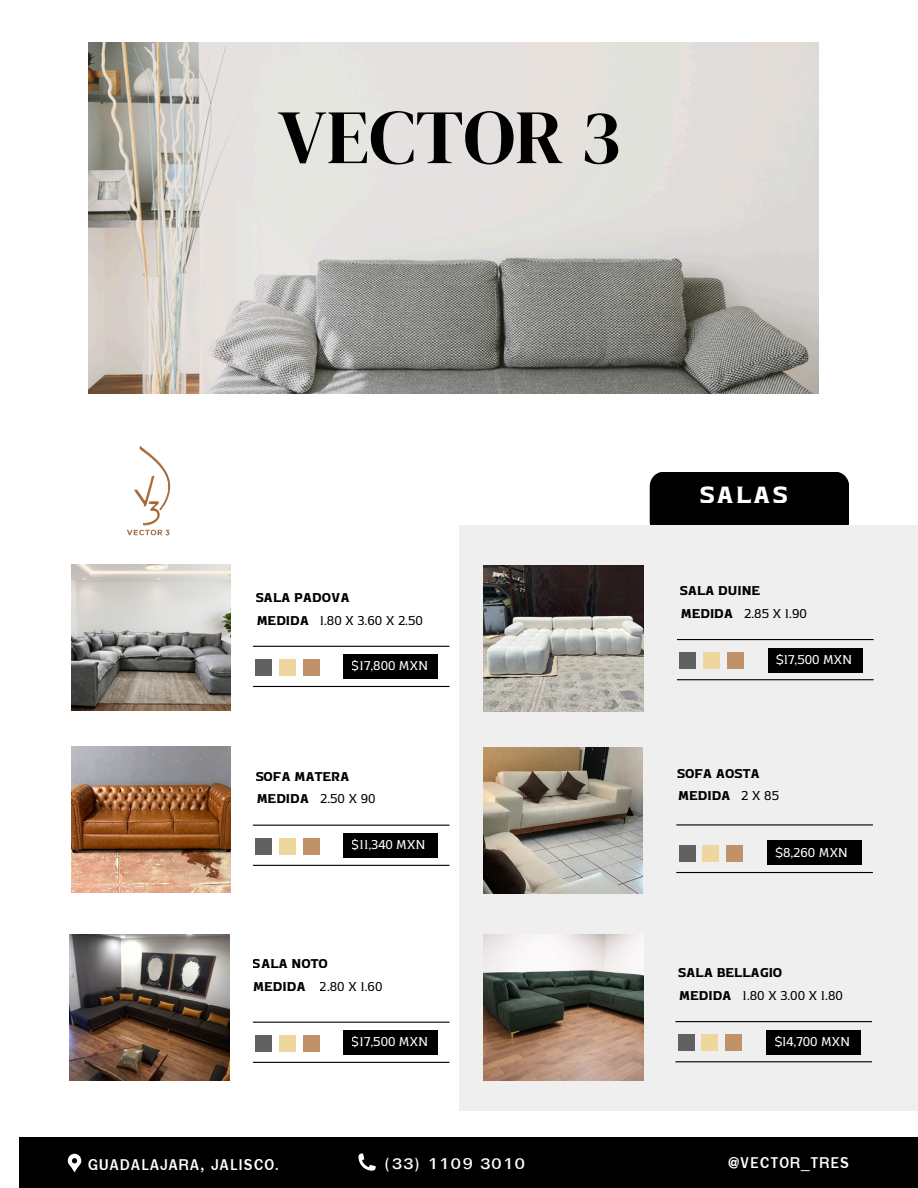
<style>
.page{position:relative;width:918px;height:1188px;background:#fff}
.page>*{position:absolute;margin:0;border:0;box-sizing:border-box;transform-origin:0 0}
.t1{font:76.8px "DM Serif Display";color:#000}
.t2{font:25.95px "Asangha Bo";letter-spacing:.085em;color:#fff}
.t3{font:700 15.3px "Garuda";letter-spacing:.055em;color:#fff}
.t4{font:14.1px "Asangha Re";color:#000}
.t5{font:14.1px/22.6px "Asangha Bo";color:#000}
.t6{font:14.1px "Asangha Re";color:#fff}
.s1{font-family:"Asangha Bo"}
.s2{font-family:"Asangha Re"}
</style>
<div class="page">
<div style="left:19px;top:1137px;width:899px;height:51px;background:#000"></div>
<div style="left:650px;top:472px;width:199px;height:65px;background:#000"></div>
<div style="left:459px;top:525px;width:459px;height:585px;background:#efefef"></div>
<img style="left:71px;top:564px;width:160px;height:146px">
<img style="left:483px;top:566px;width:160px;height:146px">
<img style="left:71px;top:747px;width:160px;height:146px">
<img style="left:483px;top:748px;width:160px;height:146px">
<img style="left:70px;top:935px;width:159px;height:146px">
<img style="left:483px;top:935px;width:160px;height:146px">
<svg style="left:358px;top:1153px;width:17px;height:17px"></svg>
<svg style="left:68px;top:1154px;width:13px;height:18px"></svg>
<img style="left:127px;top:446px;width:44px;height:90px">
<img style="left:88px;top:42px;width:730px;height:351px">
<div style="left:256px;top:659px;width:16px;height:17px;background:#616161"></div>
<div style="left:279px;top:659px;width:17px;height:17px;background:#edd79e"></div>
<div style="left:303px;top:659px;width:17px;height:17px;background:#c1916a"></div>
<div style="left:343px;top:655px;width:95px;height:24px;background:#000"></div>
<hr style="left:253px;top:646px;width:197px;height:1px;background:#000">
<hr style="left:253px;top:686px;width:197px;height:1px;background:#000">
<div style="left:256px;top:838px;width:16px;height:17px;background:#616161"></div>
<div style="left:279px;top:838px;width:17px;height:17px;background:#edd79e"></div>
<div style="left:303px;top:838px;width:17px;height:17px;background:#c1916a"></div>
<div style="left:343px;top:834px;width:95px;height:24px;background:#000"></div>
<hr style="left:253px;top:825px;width:197px;height:1px;background:#000">
<hr style="left:253px;top:865px;width:197px;height:1px;background:#000">
<div style="left:256px;top:1035px;width:16px;height:17px;background:#616161"></div>
<div style="left:279px;top:1035px;width:17px;height:17px;background:#edd79e"></div>
<div style="left:303px;top:1035px;width:17px;height:17px;background:#c1916a"></div>
<div style="left:343px;top:1031px;width:95px;height:24px;background:#000"></div>
<hr style="left:253px;top:1022px;width:197px;height:1px;background:#000">
<hr style="left:253px;top:1062px;width:197px;height:1px;background:#000">
<div style="left:680px;top:652px;width:16px;height:17px;background:#616161"></div>
<div style="left:703px;top:652px;width:17px;height:17px;background:#edd79e"></div>
<div style="left:727px;top:652px;width:17px;height:17px;background:#c1916a"></div>
<div style="left:768px;top:648px;width:95px;height:24px;background:#000"></div>
<hr style="left:677px;top:639px;width:197px;height:1px;background:#000">
<hr style="left:677px;top:679px;width:197px;height:1px;background:#000">
<div style="left:679px;top:845px;width:17px;height:17px;background:#616161"></div>
<div style="left:702px;top:845px;width:17px;height:17px;background:#edd79e"></div>
<div style="left:726px;top:845px;width:17px;height:17px;background:#c1916a"></div>
<div style="left:767px;top:841px;width:95px;height:24px;background:#000"></div>
<hr style="left:676px;top:824px;width:197px;height:1px;background:#000">
<hr style="left:676px;top:872px;width:197px;height:1px;background:#000">
<div style="left:678px;top:1034px;width:17px;height:17px;background:#616161"></div>
<div style="left:701px;top:1034px;width:17px;height:17px;background:#edd79e"></div>
<div style="left:725px;top:1034px;width:17px;height:17px;background:#c1916a"></div>
<div style="left:766px;top:1030px;width:95px;height:24px;background:#000"></div>
<hr style="left:675px;top:1021px;width:197px;height:1px;background:#000">
<hr style="left:675px;top:1061px;width:197px;height:1px;background:#000">
<h1 class="t1" style="left:278px;top:84px;width:344px">VECTOR 3</h1>
<p class="t5" style="left:256px;top:586px;width:96px">SALA PADOVA</p>
<p class="t4" style="left:257px;top:611px;width:168px"><span class="s1">MEDIDA</span> 1.80 X 3.60 X 2.50</p>
<p class="t6" style="left:352px;top:657px;width:78px">$17,800 MXN</p>
<p class="t5" style="left:256px;top:765px;width:96px">SOFA MATERA</p>
<p class="t4" style="left:257px;top:790px;width:120px"><span class="s1">MEDIDA</span> 2.50 X 90</p>
<p class="t6" style="left:352px;top:836px;width:75px">$11,340 MXN</p>
<p class="t5" style="left:253px;top:952px;width:76px">SALA NOTO</p>
<p class="t4" style="left:253px;top:978px;width:131px"><span class="s1">MEDIDA</span> 2.80 X 1.60</p>
<p class="t6" style="left:352px;top:1033px;width:78px">$17,500 MXN</p>
<h2 class="t2" style="left:699px;top:479px;width:90px">SALAS</h2>
<p class="t5" style="left:680px;top:579px;width:82px">SALA DUINE</p>
<p class="t4" style="left:681px;top:605px;width:128px"><span class="s1">MEDIDA</span> 2.85 X 1.90</p>
<p class="t6" style="left:776px;top:651px;width:78px">$17,500 MXN</p>
<p class="t5" style="left:677px;top:762px;width:104px">SOFA AOSTA<br>MEDIDA <span class="s2">2 X 85</span></p>
<p class="t6" style="left:775px;top:844px;width:74px">$8,260 MXN</p>
<p class="t5" style="left:678px;top:961px;width:106px">SALA BELLAGIO</p>
<p class="t4" style="left:679px;top:987px;width:165px"><span class="s1">MEDIDA</span> 1.80 X 3.00 X 1.80</p>
<p class="t6" style="left:774px;top:1032px;width:77px">$14,700 MXN</p>
<p class="t3" style="left:88px;top:1156px;width:192px">GUADALAJARA, JALISCO.</p>
<p class="t3" style="left:384px;top:1155px;width:142px">(33) 1109 3010</p>
<p class="t3" style="left:727px;top:1154px;width:123px">@VECTOR_TRES</p>
</div>
